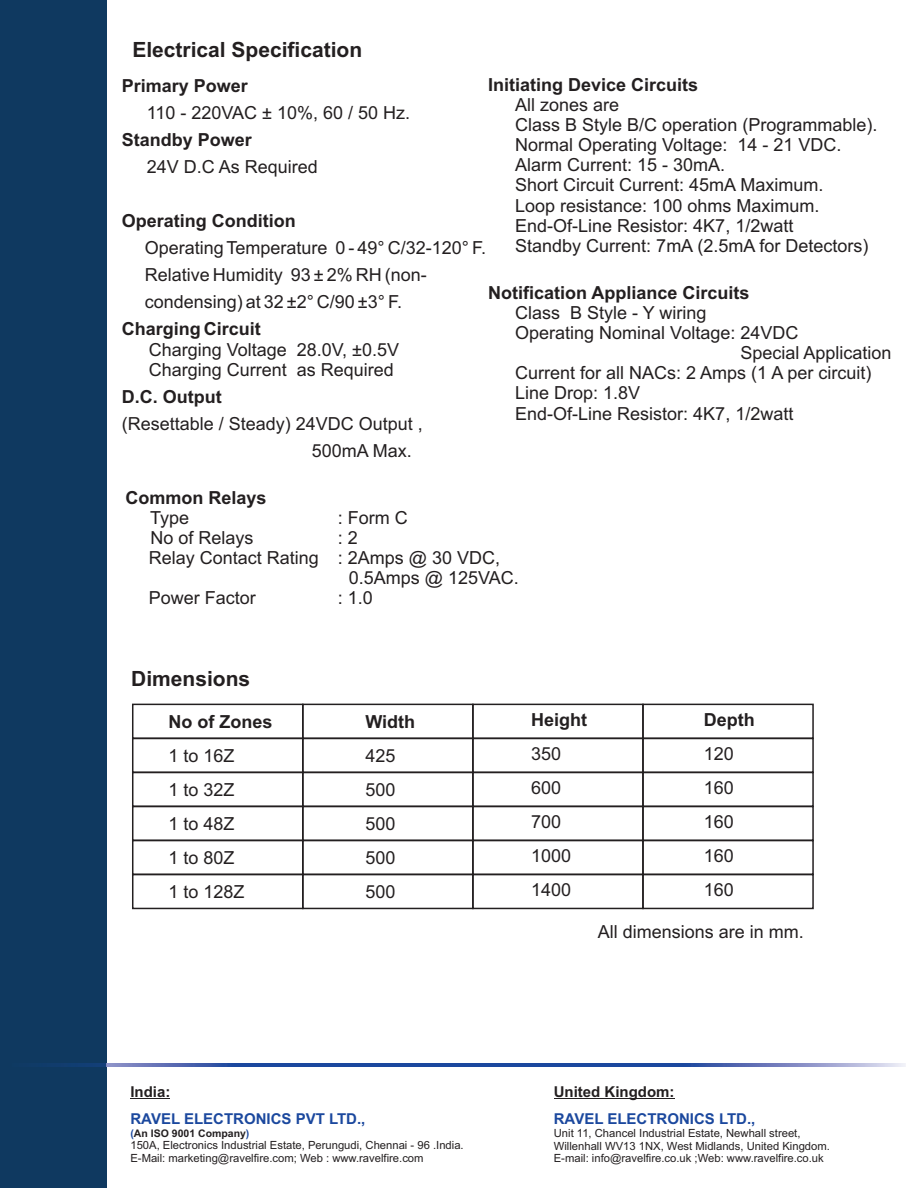
<style>
.page{position:relative;width:918px;height:1188px;background:#fff}
.page>*{position:absolute;margin:0;border:0;box-sizing:border-box;transform-origin:0 0}
.t1{font:700 21px "Arial";color:#231f20}
.t2{font:18px/34px "Arial";color:#231f20}
.t3{font:700 18px "Arial";color:#231f20}
.t4{font:700 15px "Arial";color:#1b489e}
.t5{font:700 15px "Arial";color:#231f20}
.t6{font:11.25px/12.6px "Arial";color:#231f20}
.t7{font:700 10.5px "Arial";color:#231f20}
.s1{color:#1b489e}
</style>
<div class="page">
<div style="left:0;top:0;width:106px;height:1188px;background:#0f3960"></div>
<hr style="left:130px;top:1098px;width:40px;height:1px;background:#231f20">
<hr style="left:554px;top:1098px;width:121px;height:1px;background:#231f20">
<img style="left:460px;top:1063px;width:445px;height:4px">
<img style="left:47px;top:1063px;width:413px;height:4px">
<div style="left:132px;top:704px;width:172px;height:35px;border:1px solid #231f20"></div>
<div style="left:132px;top:738px;width:172px;height:35px;border:1px solid #231f20"></div>
<div style="left:132px;top:772px;width:172px;height:35px;border:1px solid #231f20"></div>
<div style="left:132px;top:806px;width:172px;height:35px;border:1px solid #231f20"></div>
<div style="left:132px;top:840px;width:172px;height:35px;border:1px solid #231f20"></div>
<div style="left:132px;top:874px;width:172px;height:35px;border:1px solid #231f20"></div>
<div style="left:302px;top:704px;width:172px;height:35px;border:1px solid #231f20"></div>
<div style="left:302px;top:738px;width:172px;height:35px;border:1px solid #231f20"></div>
<div style="left:302px;top:772px;width:172px;height:35px;border:1px solid #231f20"></div>
<div style="left:302px;top:806px;width:172px;height:35px;border:1px solid #231f20"></div>
<div style="left:302px;top:840px;width:172px;height:35px;border:1px solid #231f20"></div>
<div style="left:302px;top:874px;width:172px;height:35px;border:1px solid #231f20"></div>
<div style="left:472px;top:704px;width:172px;height:35px;border:1px solid #231f20"></div>
<div style="left:472px;top:738px;width:172px;height:35px;border:1px solid #231f20"></div>
<div style="left:472px;top:772px;width:172px;height:35px;border:1px solid #231f20"></div>
<div style="left:472px;top:806px;width:172px;height:35px;border:1px solid #231f20"></div>
<div style="left:472px;top:840px;width:172px;height:35px;border:1px solid #231f20"></div>
<div style="left:472px;top:874px;width:172px;height:35px;border:1px solid #231f20"></div>
<div style="left:642px;top:704px;width:172px;height:35px;border:1px solid #231f20"></div>
<div style="left:642px;top:738px;width:172px;height:35px;border:1px solid #231f20"></div>
<div style="left:642px;top:772px;width:172px;height:35px;border:1px solid #231f20"></div>
<div style="left:642px;top:806px;width:172px;height:35px;border:1px solid #231f20"></div>
<div style="left:642px;top:840px;width:172px;height:35px;border:1px solid #231f20"></div>
<div style="left:642px;top:874px;width:172px;height:35px;border:1px solid #231f20"></div>
<p class="t1" style="left:132px;top:42px;width:231px">Electrical Specification</p>
<p class="t3" style="left:488px;top:78px;width:212px">Initiating Device Circuits</p>
<p class="t2" style="left:515px;top:96px;width:364px;line-height:20.1px">All zones are<br>Class B Style B/C operation (Programmable).<br>Normal Operating Voltage: 14 - 21 VDC.<br>Alarm Current: 15 - 30mA.<br>Short Circuit Current: 45mA Maximum.<br>Loop resistance: 100 ohms Maximum.<br>End-Of-Line Resistor: 4K7, 1/2watt<br>Standby Current: 7mA (2.5mA for Detectors)</p>
<p class="t3" style="left:488px;top:286px;width:263px">Notification Appliance Circuits</p>
<p class="t2" style="left:515px;top:297px;width:193px">Class B Style - Y wiring</p>
<p class="t2" style="left:515px;top:317px;width:285px">Operating Nominal Voltage: 24VDC</p>
<p class="t2" style="left:740px;top:338px;width:152px">Special Application</p>
<p class="t2" style="left:515px;top:358px;width:358px">Current for all NACs: 2 Amps (1 A per circuit)</p>
<p class="t2" style="left:515px;top:378px;width:127px">Line Drop: 1.8V</p>
<p class="t2" style="left:515px;top:398px;width:280px">End-Of-Line Resistor: 4K7, 1/2watt</p>
<p class="t3" style="left:122px;top:79px;width:128px">Primary Power</p>
<p class="t2" style="left:147px;top:98px;width:265px">110 - 220VAC ± 10%, 60 / 50 Hz.</p>
<p class="t3" style="left:122px;top:133px;width:132px">Standby Power</p>
<p class="t2" style="left:147px;top:152px;width:173px">24V D.C As Required</p>
<p class="t3" style="left:122px;top:214px;width:176px">Operating Condition</p>
<p class="t2" style="left:145px;top:236px;width:343px;line-height:27px">Operating Temperature 0 - 49° C/32-120° F.<br>Relative Humidity 93 ± 2% RH (non&shy;condensing) at 32 ±2° C/90 ±3° F.</p>
<p class="t3" style="left:122px;top:322px;width:141px">Charging Circuit</p>
<p class="t2" style="left:149px;top:341px;width:252px;line-height:20.1px">Charging Voltage 28.0V, ±0.5V<br>Charging Current as Required</p>
<p class="t3" style="left:122px;top:390px;width:101px">D.C. Output</p>
<p class="t2" style="left:312px;top:411px;width:112px;line-height:27px;text-indent:-190px">(Resettable / Steady) 24VDC Output ,<br>500mA Max.</p>
<p class="t3" style="left:126px;top:491px;width:143px">Common Relays</p>
<p class="t2" style="left:150px;top:502px;width:41px">Type</p>
<p class="t2" style="left:338px;top:502px;width:72px">: Form C</p>
<p class="t2" style="left:151px;top:522px;width:105px">No of Relays</p>
<p class="t2" style="left:338px;top:522px;width:22px">: 2</p>
<p class="t2" style="left:149px;top:542px;width:353px">Relay Contact Rating : 2Amps @ 30 VDC,</p>
<p class="t2" style="left:349px;top:562px;width:171px">0.5Amps @ 125VAC.</p>
<p class="t2" style="left:149px;top:583px;width:109px">Power Factor</p>
<p class="t2" style="left:338px;top:583px;width:37px">: 1.0</p>
<p class="t1" style="left:131px;top:671px;width:121px">Dimensions</p>
<p class="t3" style="left:168px;top:715px;width:106px">No of Zones</p>
<p class="t2" style="left:168px;top:740px;width:78px">1 to 16Z<br>1 to 32Z<br>1 to 48Z<br>1 to 80Z<br>1 to 128Z</p>
<p class="t3" style="left:365px;top:715px;width:51px">Width</p>
<p class="t2" style="left:365px;top:740px;width:32px;text-align:justify">425<br>500<br>500<br>500<br>500</p>
<p class="t3" style="left:531px;top:713px;width:57px">Height</p>
<p class="t2" style="left:531px;top:738px;width:42px">350<br>600<br>700<br>1000<br>1400</p>
<p class="t3" style="left:704px;top:713px;width:52px">Depth</p>
<p class="t2" style="left:704px;top:738px;width:32px;text-align:justify">120<br>160<br>160<br>160<br>160</p>
<p class="t2" style="left:598px;top:916px;width:208px">All dimensions are in mm.</p>
<p class="t5" style="left:130px;top:1086px;width:42px">India:</p>
<p class="t7" style="left:130px;top:1129px;width:121px"><span class="s1">(</span>An ISO 9001 Company<span class="s1">)</span></p>
<p class="t6" style="left:130px;top:1140px;width:335px">150A, Electronics Industrial Estate, Perungudi, Chennai - 96 .India.<br>E-Mail: marketing@ravelfire.com; Web : www.ravelfire.com</p>
<p class="t4" style="left:130px;top:1113px;width:237px">RAVEL ELECTRONICS PVT LTD.,</p>
<p class="t5" style="left:554px;top:1086px;width:122px">United Kingdom:</p>
<p class="t6" style="left:554px;top:1128px;width:278px">Unit 11, Chancel Industrial Estate, Newhall street,<br>Willenhall WV13 1NX, West Midlands, United Kingdom.<br>E-mail: info@ravelfire.co.uk ;Web: www.ravelfire.co.uk</p>
<p class="t4" style="left:554px;top:1113px;width:203px">RAVEL ELECTRONICS LTD.,</p>
</div>
